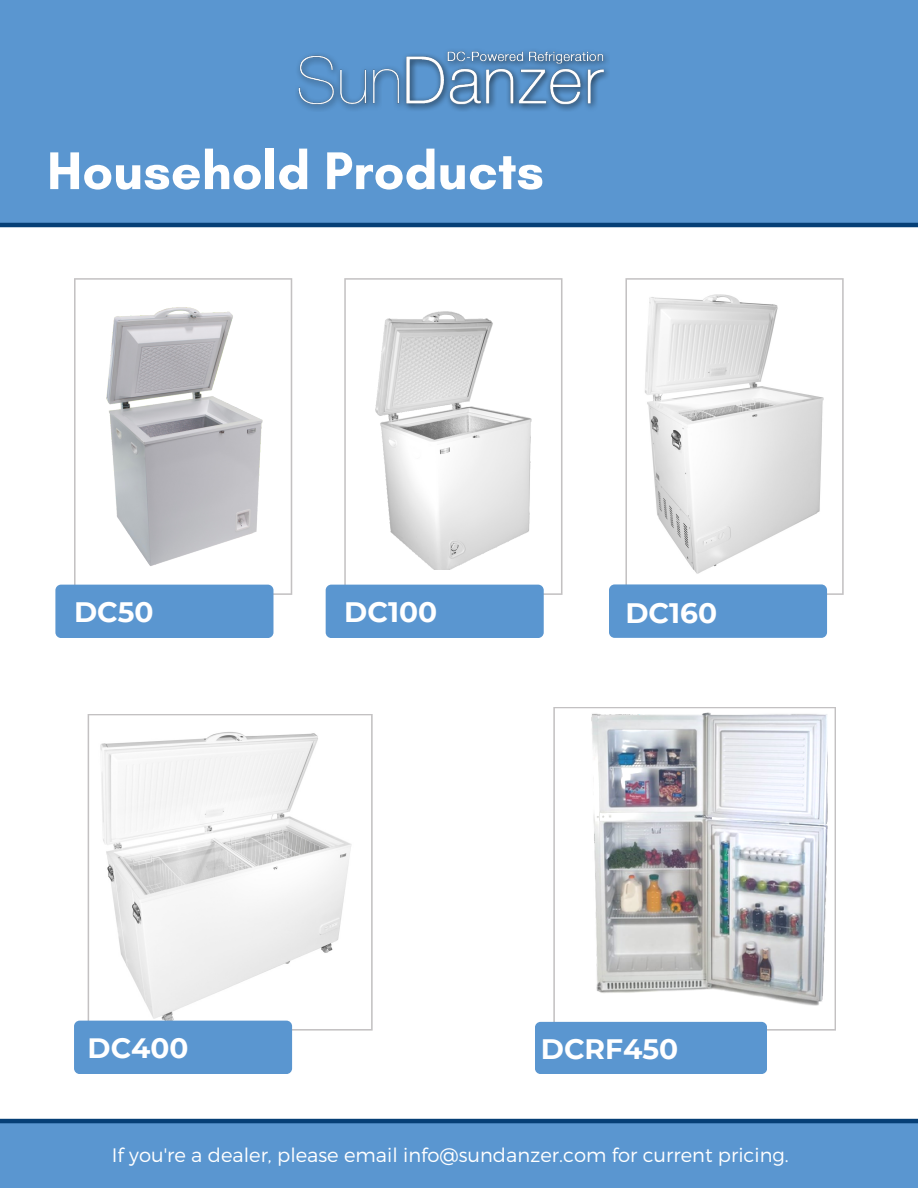
<style>
.page{position:relative;width:918px;height:1188px;background:#fff}
.page>*{position:absolute;margin:0;border:0;box-sizing:border-box;transform-origin:0 0}
.t1{font:700 54px "Glacial Indifference";color:#fff}
.t2{font:700 28.05px "Montserrat";color:#fff}
.t3{font:700 27.9px "Montserrat";color:#fff}
.t4{font:300 19.5px "Montserrat";color:#fff}
</style>
<div class="page">
<div style="left:0;top:1123px;width:918px;height:65px;background:#5a96d0"></div>
<svg style="left:625px;top:278px;width:219px;height:317px"></svg>
<img style="left:627px;top:293px;width:208px;height:291px">
<svg style="left:88px;top:714px;width:285px;height:317px"></svg>
<img style="left:92px;top:721px;width:276px;height:308px">
<svg style="left:344px;top:278px;width:219px;height:317px"></svg>
<img style="left:351px;top:307px;width:199px;height:263px">
<div style="left:609px;top:584px;width:218px;height:53px;background:#5a96d0;border-radius:6px"></div>
<div style="left:74px;top:1021px;width:218px;height:53px;background:#5a96d0;border-radius:6px"></div>
<img style="left:553px;top:707px;width:283px;height:324px">
<div style="left:535px;top:1022px;width:232px;height:52px;background:#5a96d0;border-radius:6px"></div>
<div style="left:326px;top:585px;width:218px;height:52px;background:#5a96d0;border-radius:6px"></div>
<div style="left:0;top:0;width:918px;height:223px;background:#5a96d0"></div>
<img style="left:297px;top:51px;width:311px;height:60px">
<svg style="left:74px;top:278px;width:218px;height:317px"></svg>
<div style="left:55px;top:585px;width:218px;height:52px;background:#5a96d0;border-radius:6px"></div>
<img style="left:90px;top:295px;width:186px;height:288px">
<hr style="left:0;top:223px;width:918px;height:4px;background:#063f76">
<hr style="left:0;top:1119px;width:918px;height:4px;background:#063f76">
<p class="t1" style="left:47px;top:138px;width:498px">Household Products</p>
<p class="t2" style="left:74px;top:595px;width:81px">DC50</p>
<p class="t2" style="left:344px;top:595px;width:94px">DC100</p>
<p class="t2" style="left:625px;top:596px;width:93px">DC160</p>
<p class="t3" style="left:88px;top:1031px;width:102px">DC400</p>
<p class="t2" style="left:541px;top:1032px;width:139px">DCRF450</p>
<p class="t4" style="left:112px;top:1143px;width:678px">If you're a dealer, please email info@sundanzer.com for current pricing.</p>
</div>
